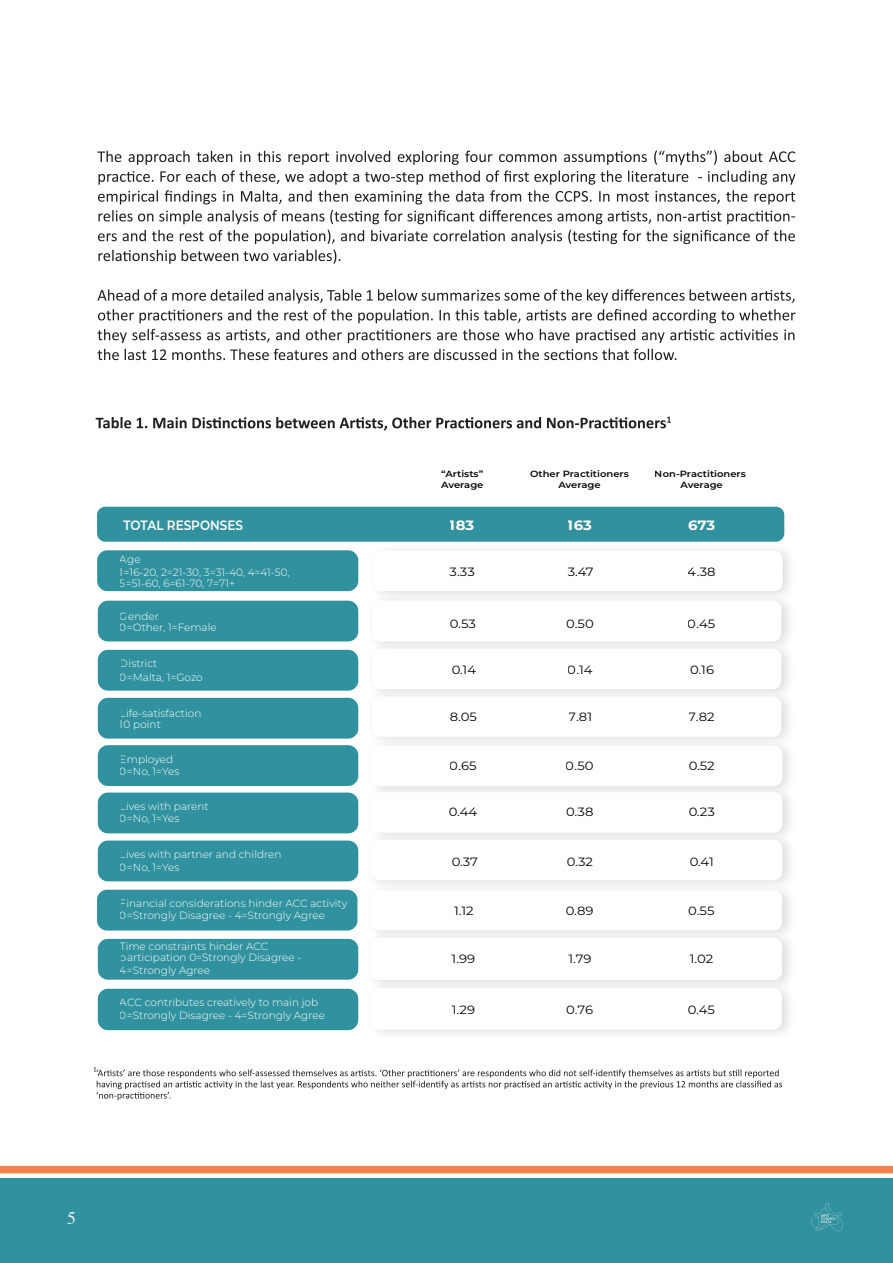
<style>
.page{position:relative;width:893px;height:1263px;background:#fff}
.page>*{position:absolute;margin:0;border:0;box-sizing:border-box;transform-origin:0 0}
.t1{font:17.55px "Times";color:#fef7f7}
.t2{font:16.5px "Calibri";color:#231f20}
.t3{font:600 13.5px "Montserrat";color:#fff;scale:.89 1}
.t4{font:700 13.5px "Montserrat";color:#fff;scale:1.1 1}
.t5{font:12px "Montserrat";color:#040503;scale:1.1 1}
.t6{font:300 10.5px/11.7px "Montserrat";color:#fff}
.t7{font:600 9px/10.8px "Montserrat";color:#040503;text-align:center;scale:1.11 1}
.t8{font:7.5px "Times";color:#231f20}
</style>
<div class="page">
<div style="left:372px;top:600px;width:409px;height:41px;background:#fff;border-radius:8px"></div>
<div style="left:372px;top:696px;width:409px;height:41px;background:#fff;border-radius:8px"></div>
<div style="left:371px;top:792px;width:411px;height:41px;background:#fff;border-radius:8px"></div>
<div style="left:370px;top:890px;width:412px;height:40px;background:#fff;border-radius:8px"></div>
<div style="left:370px;top:988px;width:412px;height:41px;background:#fff;border-radius:8px"></div>
<div style="left:97px;top:507px;width:687px;height:35px;background:#31929f;border-radius:8px"></div>
<img style="left:97px;top:534px;width:290px;height:49px">
<div style="left:97px;top:550px;width:261px;height:41px;background:#31929f;border-radius:10px"></div>
<img style="left:97px;top:583px;width:290px;height:144px">
<div style="left:98px;top:601px;width:260px;height:40px;background:#31929f;border-radius:10px"></div>
<div style="left:98px;top:650px;width:260px;height:41px;background:#31929f;border-radius:10px"></div>
<div style="left:98px;top:698px;width:260px;height:41px;background:#31929f;border-radius:10px"></div>
<img style="left:97px;top:727px;width:290px;height:48px">
<div style="left:98px;top:745px;width:260px;height:41px;background:#31929f;border-radius:10px"></div>
<img style="left:97px;top:775px;width:290px;height:259px">
<div style="left:98px;top:792px;width:260px;height:41px;background:#31929f;border-radius:10px"></div>
<div style="left:98px;top:840px;width:260px;height:41px;background:#31929f;border-radius:10px"></div>
<div style="left:97px;top:890px;width:260px;height:40px;background:#31929f;border-radius:10px"></div>
<div style="left:98px;top:939px;width:260px;height:41px;background:#31929f;border-radius:10px"></div>
<div style="left:98px;top:989px;width:260px;height:41px;background:#31929f;border-radius:10px"></div>
<svg style="left:97px;top:1069px;width:685px;height:31px"></svg>
<svg style="left:97px;top:150px;width:698px;height:54px"></svg>
<svg style="left:98px;top:210px;width:691px;height:14px"></svg>
<svg style="left:98px;top:230px;width:697px;height:34px"></svg>
<svg style="left:98px;top:289px;width:697px;height:14px"></svg>
<svg style="left:98px;top:309px;width:697px;height:14px"></svg>
<svg style="left:98px;top:329px;width:696px;height:14px"></svg>
<svg style="left:98px;top:349px;width:578px;height:11px"></svg>
<svg style="left:96px;top:417px;width:575px;height:14px"></svg>
<div style="left:0;top:1178px;width:893px;height:85px;background:#31929f"></div>
<div style="left:0;top:1166px;width:893px;height:7px;background:#f5804d"></div>
<svg style="left:811px;top:1203px;width:31px;height:28px"></svg>
<h2 class="t2" style="left:791px;top:204px;width:7px">-</h2>
<p class="t8" style="left:93px;top:1062px;width:5px">1</p>
<p class="t3" style="left:123px;top:515px;width:136px">TOTAL RESPONSES</p>
<p class="t6" style="left:120px;top:553px;width:171px;line-height:12.8px">Age<br>1=16-20, 2=21-30, 3=31-40, 4=41-50,</p>
<p class="t6" style="left:120px;top:577px;width:117px">5=51-60, 6=61-70, 7=71+</p>
<p class="t6" style="left:120px;top:609px;width:98px">Gender<br>0=Other, 1=Female</p>
<p class="t6" style="left:120px;top:657px;width:84px;line-height:13.2px">District<br>0=Malta, 1=Gozo</p>
<p class="t6" style="left:120px;top:707px;width:83px">Life-satisfaction<br>10 point</p>
<p class="t6" style="left:120px;top:753px;width:61px">Employed<br>0=No, 1=Yes</p>
<p class="t6" style="left:120px;top:800px;width:90px">Lives with parent<br>0=No, 1=Yes</p>
<p class="t6" style="left:120px;top:848px;width:163px;line-height:12.6px">Lives with partner and children<br>0=No, 1=Yes</p>
<p class="t6" style="left:120px;top:897px;width:229px">Financial considerations hinder ACC activity<br>0=Strongly Disagree - 4=Strongly Agree</p>
<p class="t6" style="left:120px;top:940px;width:183px;line-height:11.1px">Time constraints hinder ACC participation 0=Strongly Disagree -</p>
<p class="t6" style="left:120px;top:964px;width:92px">4=Strongly Agree</p>
<p class="t6" style="left:120px;top:996px;width:207px;line-height:12.6px">ACC contributes creatively to main job<br>0=Strongly Disagree - 4=Strongly Agree</p>
<h1 class="t1" style="left:67px;top:1201px;width:10px">5</h1>
<p class="t7" style="left:441px;top:468px;width:40px;text-align:left">“Artists”<br>Average</p>
<p class="t7" style="left:530px;top:468px;width:90px">Other Practitioners<br>Average</p>
<p class="t7" style="left:655px;top:468px;width:84px">Non-Practitioners<br>Average</p>
<p class="t4" style="left:450px;top:515px;width:24px">183</p>
<p class="t4" style="left:568px;top:515px;width:23px">163</p>
<p class="t4" style="left:688px;top:515px;width:26px">673</p>
<p class="t5" style="left:450px;top:564px;width:24px">3.33</p>
<p class="t5" style="left:568px;top:564px;width:25px">3.47</p>
<p class="t5" style="left:688px;top:564px;width:27px">4.38</p>
<p class="t5" style="left:450px;top:616px;width:25px">0.53</p>
<p class="t5" style="left:566px;top:616px;width:27px">0.50</p>
<p class="t5" style="left:688px;top:616px;width:26px">0.45</p>
<p class="t5" style="left:451px;top:662px;width:24px">0.14</p>
<p class="t5" style="left:568px;top:662px;width:24px">0.14</p>
<p class="t5" style="left:690px;top:662px;width:23px">0.16</p>
<p class="t5" style="left:450px;top:709px;width:26px">8.05</p>
<p class="t5" style="left:569px;top:709px;width:23px">7.81</p>
<p class="t5" style="left:689px;top:709px;width:25px">7.82</p>
<p class="t5" style="left:450px;top:757px;width:26px">0.65</p>
<p class="t5" style="left:566px;top:757px;width:27px">0.50</p>
<p class="t5" style="left:688px;top:757px;width:25px">0.52</p>
<p class="t5" style="left:688px;top:803px;width:26px">0.23</p>
<p class="t5" style="left:449px;top:803px;width:28px">0.44</p>
<p class="t5" style="left:566px;top:803px;width:26px">0.38</p>
<p class="t5" style="left:451px;top:853px;width:26px">0.37</p>
<p class="t5" style="left:566px;top:853px;width:26px">0.32</p>
<p class="t5" style="left:689px;top:853px;width:24px">0.41</p>
<p class="t5" style="left:454px;top:903px;width:19px">1.12</p>
<p class="t5" style="left:452px;top:951px;width:23px">1.99</p>
<p class="t5" style="left:565px;top:903px;width:27px">0.89</p>
<p class="t5" style="left:568px;top:951px;width:23px">1.79</p>
<p class="t5" style="left:688px;top:903px;width:25px">0.55</p>
<p class="t5" style="left:690px;top:951px;width:23px">1.02</p>
<p class="t5" style="left:452px;top:1002px;width:23px">1.29</p>
<p class="t5" style="left:566px;top:1002px;width:26px">0.76</p>
<p class="t5" style="left:688px;top:1002px;width:26px">0.45</p>
</div>
